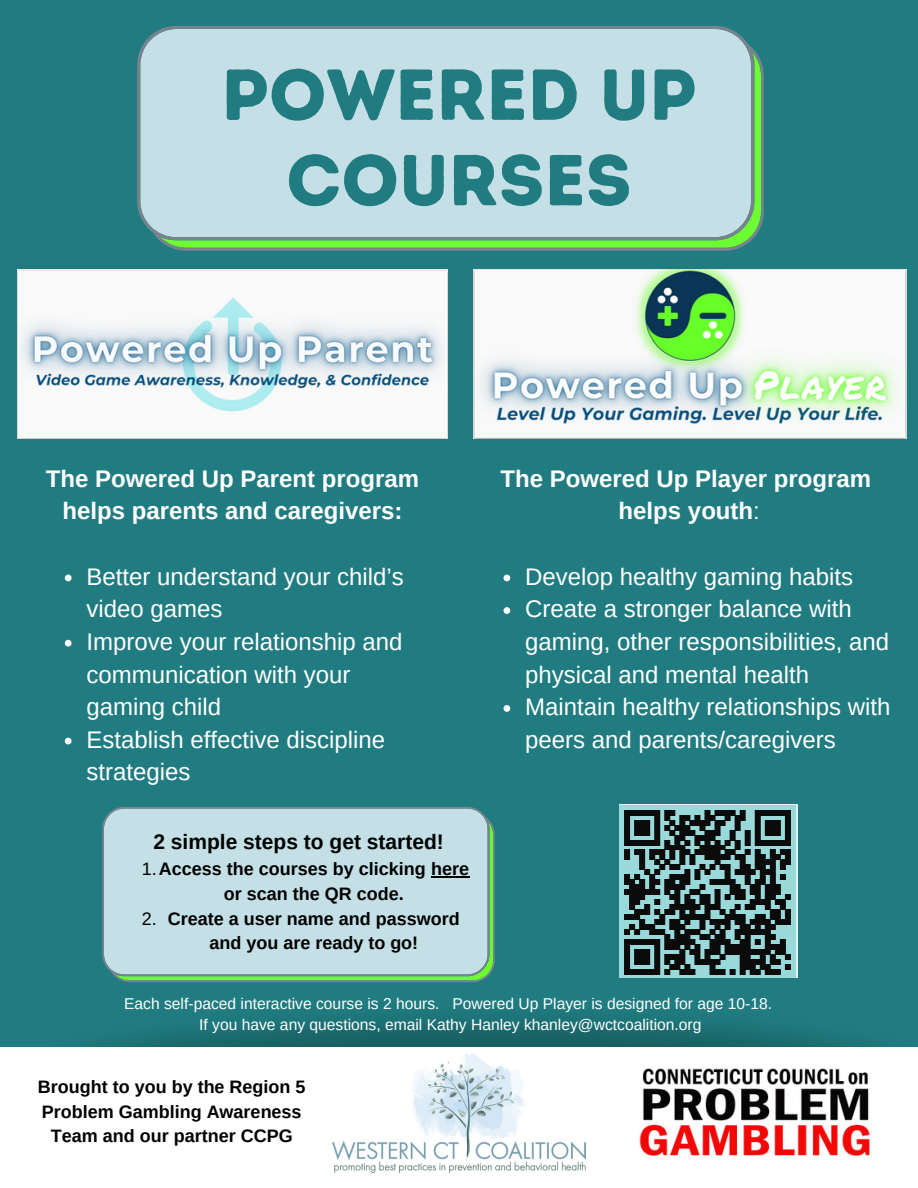
<style>
.page{position:relative;width:918px;height:1188px;background:#207c80}
.page>*{position:absolute;margin:0;border:0;box-sizing:border-box;transform-origin:0 0}
.t1{font:72px/85.5px "Intro Rust Base";color:#207c80;text-align:center}
.t2{font:24px/32.7px "Arimo";color:#fff}
.t3{font:700 24px/32.7px "Arimo";color:#fff;text-align:center}
.t4{font:700 21px "Arimo";color:#000}
.t5{font:700 18px/24.8px "Arimo";color:#000;text-align:center}
.t6{font:18px "Arimo";color:#000}
.t7{font:15.6px/21.3px "Arimo";color:#fff;text-align:center}
.s1{font-weight:400}
</style>
<div class="page">
<img style="left:108px;top:954px;width:751px;height:93px">
<div style="left:0;top:1047px;width:918px;height:141px;background:#fff"></div>
<img style="left:332px;top:1053px;width:253px;height:119px">
<img style="left:639px;top:1068px;width:231px;height:88px">
<img style="left:18px;top:269px;width:430px;height:169px">
<img style="left:473px;top:269px;width:433px;height:169px">
<img style="left:619px;top:805px;width:178px;height:173px">
<svg style="left:65px;top:575px;width:7px;height:6px"></svg>
<svg style="left:65px;top:640px;width:7px;height:7px"></svg>
<svg style="left:65px;top:738px;width:7px;height:6px"></svg>
<svg style="left:504px;top:575px;width:6px;height:6px"></svg>
<svg style="left:504px;top:607px;width:6px;height:7px"></svg>
<svg style="left:504px;top:705px;width:6px;height:7px"></svg>
<svg style="left:102px;top:807px;width:393px;height:175px;background:#bbdbdb"></svg>
<hr style="left:431px;top:876px;width:38px;height:1px;background:#000">
<svg style="left:137px;top:26px;width:627px;height:225px;background:#b9dad8"></svg>
<h1 class="t1" style="left:221px;top:52px;width:477px">POWERED UP<br>COURSES</h1>
<p class="t3" style="left:46px;top:462px;width:375px">The Powered Up Parent program helps parents and caregivers:</p>
<p class="t2" style="left:87px;top:560px;width:319px">Better understand your child’s video games<br>Improve your relationship and communication with your gaming child<br>Establish effective discipline strategies</p>
<p class="t4" style="left:153px;top:830px;width:292px">2 simple steps to get started!</p>
<p class="t5" style="left:142px;top:856px;width:329px"><span class="s1">1.</span>Access the courses by clicking here</p>
<p class="t5" style="left:224px;top:881px;width:181px">or scan the QR code.</p>
<p class="t5" style="left:168px;top:906px;width:293px">Create a user name and password</p>
<p class="t5" style="left:209px;top:931px;width:210px">and you are ready to go!</p>
<p class="t6" style="left:142px;top:908px;width:16px">2.</p>
<p class="t3" style="left:501px;top:462px;width:372px">The Powered Up Player program helps youth<span class="s1">:</span></p>
<p class="t2" style="left:525px;top:560px;width:367px">Develop healthy gaming habits<br>Create a stronger balance with gaming, other responsibilities, and physical and mental health<br>Maintain healthy relationships with peers and parents/caregivers</p>
<p class="t7" style="left:124px;top:992px;width:649px">Each self-paced interactive course is 2 hours. Powered Up Player is designed for age 10-18.<br>If you have any questions, email Kathy Hanley khanley@wctcoalition.org</p>
<p class="t5" style="left:38px;top:1074px;width:269px">Brought to you by the Region 5<br>Problem Gambling Awareness<br>Team and our partner CCPG</p>
</div>
